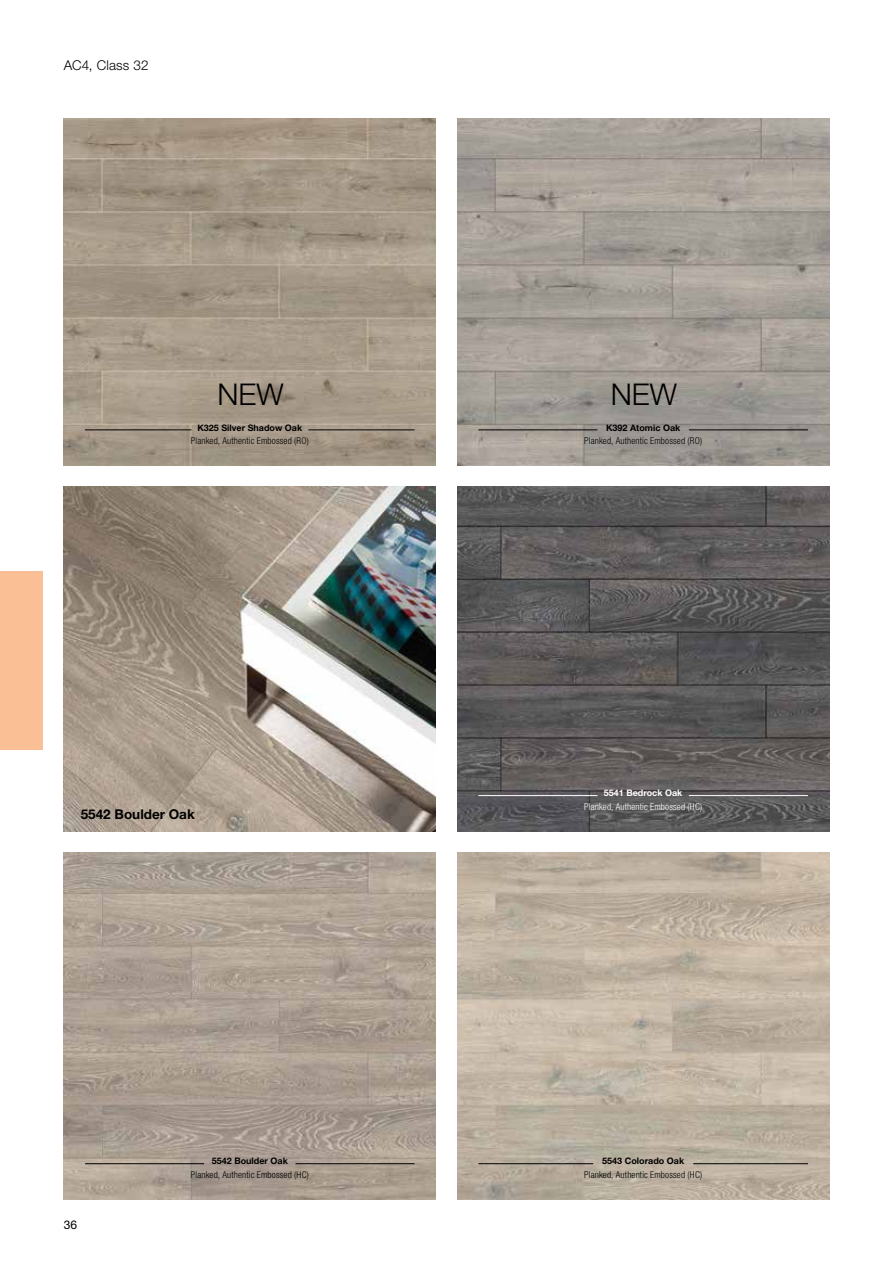
<style>
.page{position:relative;width:893px;height:1263px;background:#fff}
.page>*{position:absolute;margin:0;border:0;box-sizing:border-box;transform-origin:0 0}
.t1{font:300 30px "Helvetica Neue LT Std";color:#000}
.t2{font:700 13.5px "Helvetica Neue LT Std";color:#000}
.t3{font:300 13.5px "Helvetica Neue LT Std";letter-spacing:.01em;color:#000}
.t4{font:12px "Helvetica Neue LT Std";color:#000}
.t5{font:300 condensed 9.45px "Helvetica Neue LT Std";letter-spacing:.015em;color:#000}
.t6{font:300 condensed 9.45px "Helvetica Neue LT Std";letter-spacing:.015em;color:#fff}
.t7{font:700 9px "Helvetica Neue LT Std";color:#000}
.t8{font:700 9px "Helvetica Neue LT Std";color:#fff}
</style>
<div class="page">
<img style="left:64px;top:487px;width:372px;height:344px">
<img style="left:64px;top:119px;width:372px;height:346px">
<hr style="left:308px;top:429px;width:107px;height:1px;background:#000">
<hr style="left:85px;top:429px;width:106px;height:1px;background:#000">
<img style="left:457px;top:119px;width:372px;height:346px">
<hr style="left:689px;top:429px;width:119px;height:1px;background:#000">
<hr style="left:478px;top:429px;width:119px;height:1px;background:#000">
<img style="left:457px;top:487px;width:372px;height:344px">
<hr style="left:689px;top:795px;width:119px;height:1px;background:#fff">
<hr style="left:478px;top:795px;width:119px;height:1px;background:#fff">
<img style="left:64px;top:853px;width:372px;height:346px">
<hr style="left:296px;top:1163px;width:119px;height:1px;background:#000">
<hr style="left:85px;top:1163px;width:119px;height:1px;background:#000">
<img style="left:457px;top:853px;width:372px;height:346px">
<hr style="left:693px;top:1163px;width:115px;height:1px;background:#000">
<hr style="left:478px;top:1163px;width:115px;height:1px;background:#000">
<div style="left:0;top:571px;width:43px;height:179px;background:#fbbf96"></div>
<h2 class="t3" style="left:64px;top:57px;width:86px">AC4, Class 32</h2>
<h1 class="t1" style="left:217px;top:376px;width:68px">NEW</h1>
<h1 class="t1" style="left:611px;top:376px;width:68px">NEW</h1>
<p class="t7" style="left:606px;top:422px;width:76px">K392 Atomic Oak</p>
<p class="t5" style="left:584px;top:435px;width:119px">Planked, Authentic Embossed (RO)</p>
<p class="t7" style="left:197px;top:422px;width:106px">K325 Silver Shadow Oak</p>
<p class="t5" style="left:191px;top:435px;width:119px">Planked, Authentic Embossed (RO)</p>
<h2 class="t2" style="left:81px;top:806px;width:116px">5542 Boulder Oak</h2>
<p class="t4" style="left:64px;top:1217px;width:15px">36</p>
<p class="t7" style="left:212px;top:1156px;width:78px">5542 Boulder Oak</p>
<p class="t5" style="left:191px;top:1169px;width:119px">Planked, Authentic Embossed (HC)</p>
<p class="t8" style="left:604px;top:787px;width:80px">5541 Bedrock Oak</p>
<p class="t6" style="left:584px;top:801px;width:119px">Planked, Authentic Embossed (HC)</p>
<p class="t7" style="left:602px;top:1156px;width:84px">5543 Colorado Oak</p>
<p class="t5" style="left:584px;top:1169px;width:119px">Planked, Authentic Embossed (HC)</p>
</div>
